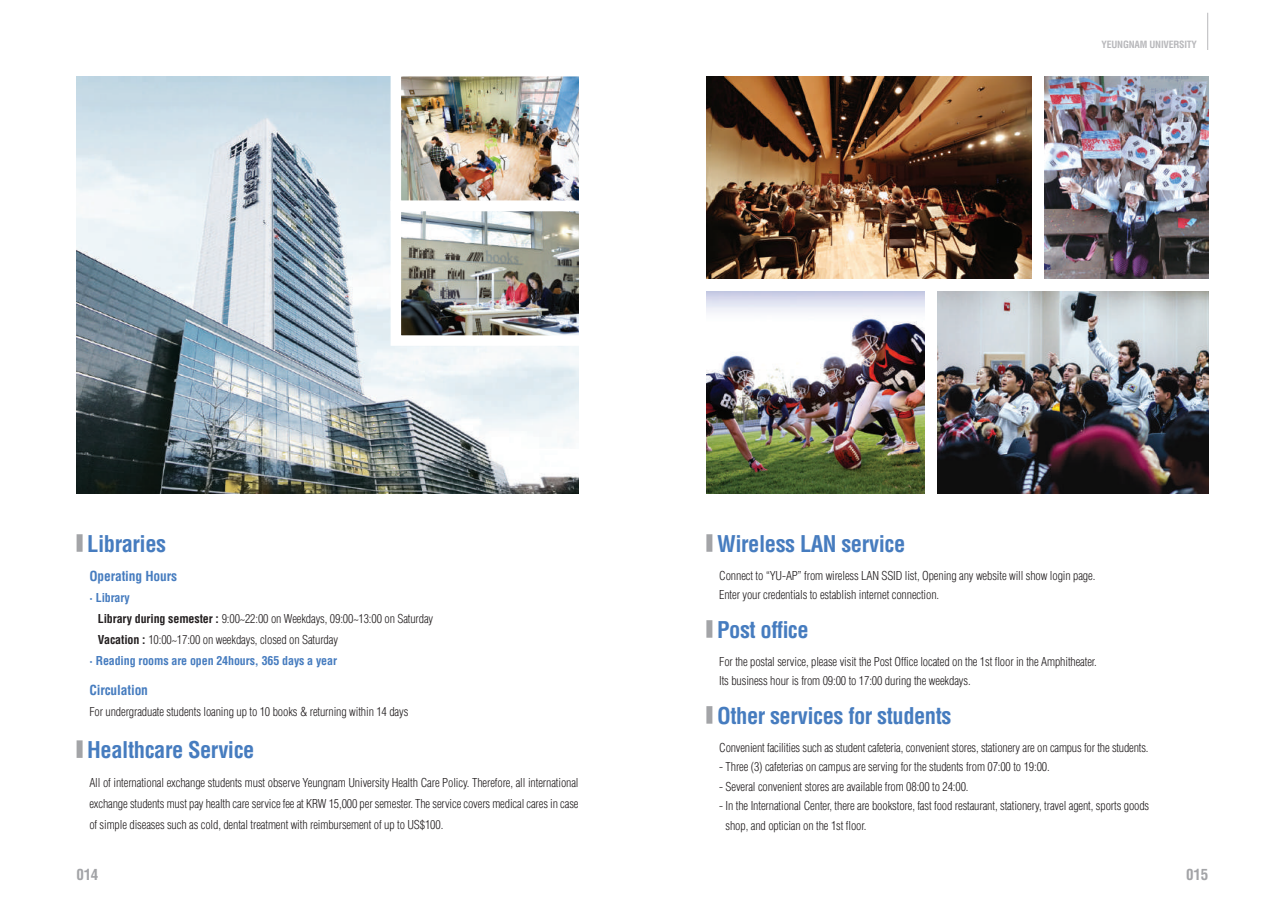
<style>
.page{position:relative;width:1285px;height:919px;background:#fff}
.page>*{position:absolute;margin:0;border:0;box-sizing:border-box;transform-origin:0 0}
.t1{font:700 condensed 22.5px "Helvetica LT Std";letter-spacing:-.02em;color:#467cbf}
.t2{font:700 condensed 15px "Helvetica LT Std";letter-spacing:-.02em;color:#a3a4a7}
.t3{font:700 condensed 13.5px "Helvetica LT Std";letter-spacing:-.01em;color:#467cbf}
.t4{font:300 condensed 12px/19.5px "Helvetica LT Std";letter-spacing:-.01em;color:#231f20}
.t5{font:700 condensed 12px "Helvetica LT Std";letter-spacing:-.01em;color:#467cbf}
.t6{font:700 condensed 9.75px "Helvetica LT Std";letter-spacing:-.02em;color:#b8b8bb}
.s1{font-stretch:normal}
.s2{font-weight:700}
</style>
<div class="page">
<hr style="left:1206px;top:13px;width:1px;height:37px;background:#b8b8bb">
<img style="left:77px;top:77px;width:501px;height:416px">
<div style="left:706px;top:534px;width:6px;height:17px;background:#a3a4a7"></div>
<div style="left:706px;top:620px;width:6px;height:17px;background:#a3a4a7"></div>
<div style="left:706px;top:706px;width:6px;height:17px;background:#a3a4a7"></div>
<div style="left:77px;top:534px;width:6px;height:17px;background:#a3a4a7"></div>
<div style="left:77px;top:740px;width:6px;height:17px;background:#a3a4a7"></div>
<img style="left:401px;top:77px;width:177px;height:258px">
<img style="left:706px;top:77px;width:325px;height:201px">
<img style="left:937px;top:291px;width:270px;height:202px">
<img style="left:706px;top:291px;width:218px;height:202px">
<img style="left:1044px;top:77px;width:163px;height:201px">
<p class="t6" style="left:1101px;top:38px;width:97px">YEUNGNAM UNIVERSITY</p>
<h1 class="t1" style="left:87px;top:529px;width:80px">Libraries</h1>
<p class="t3" style="left:89px;top:567px;width:89px">Operating Hours</p>
<p class="t5" style="left:89px;top:590px;width:42px"><span class="s1">·</span> Library</p>
<p class="t4" style="left:98px;top:609px;width:337px"><span class="s2">Library during semester :</span> 9:00~22:00 on Weekdays, 09:00~13:00 on Saturday</p>
<p class="t4" style="left:98px;top:630px;width:241px"><span class="s2">Vacation :</span> 10:00~17:00 on weekdays, closed on Saturday</p>
<p class="t5" style="left:89px;top:653px;width:249px"><span class="s1">·</span> Reading rooms are open 24hours, 365 days a year</p>
<p class="t3" style="left:89px;top:681px;width:60px">Circulation</p>
<p class="t4" style="left:89px;top:701px;width:320px">For undergraduate students loaning up to 10 books &amp; returning within 14 days</p>
<h1 class="t1" style="left:87px;top:735px;width:169px">Healthcare Service</h1>
<p class="t4" style="left:89px;top:772px;width:490px;line-height:21px;text-align:justify">All of international exchange students must observe Yeungnam University Health Care Policy. Therefore, all international exchange students must pay health care service fee at KRW 15,000 per semester. The service covers medical cares in case of simple diseases such as cold, dental treatment with reimbursement of up to US$100.</p>
<h1 class="t1" style="left:717px;top:529px;width:190px">Wireless LAN service</h1>
<p class="t4" style="left:719px;top:565px;width:377px">Connect to “YU-AP” from wireless LAN SSID list, Opening any website will show login page.<br>Enter your credentials to establish internet connection.</p>
<h1 class="t1" style="left:717px;top:615px;width:93px">Post office</h1>
<p class="t4" style="left:719px;top:651px;width:379px">For the postal service, please visit the Post Office located on the 1st floor in the Amphitheater.<br>Its business hour is from 09:00 to 17:00 during the weekdays.</p>
<h1 class="t1" style="left:717px;top:701px;width:236px">Other services for students</h1>
<p class="t4" style="left:719px;top:737px;width:431px">Convenient facilities such as student cafeteria, convenient stores, stationery are on campus for the students.</p>
<p class="t4" style="left:719px;top:756px;width:332px">- Three (3) cafeterias on campus are serving for the students from 07:00 to 19:00.</p>
<p class="t4" style="left:719px;top:776px;width:251px">- Several convenient stores are available from 08:00 to 24:00.</p>
<p class="t4" style="left:725px;top:795px;width:425px;text-indent:-6px">- In the International Center, there are bookstore, fast food restaurant, stationery, travel agent, sports goods shop, and optician on the 1st floor.</p>
<p class="t2" style="left:77px;top:864px;width:23px">014</p>
<p class="t2" style="left:1185px;top:864px;width:23px">015</p>
</div>
